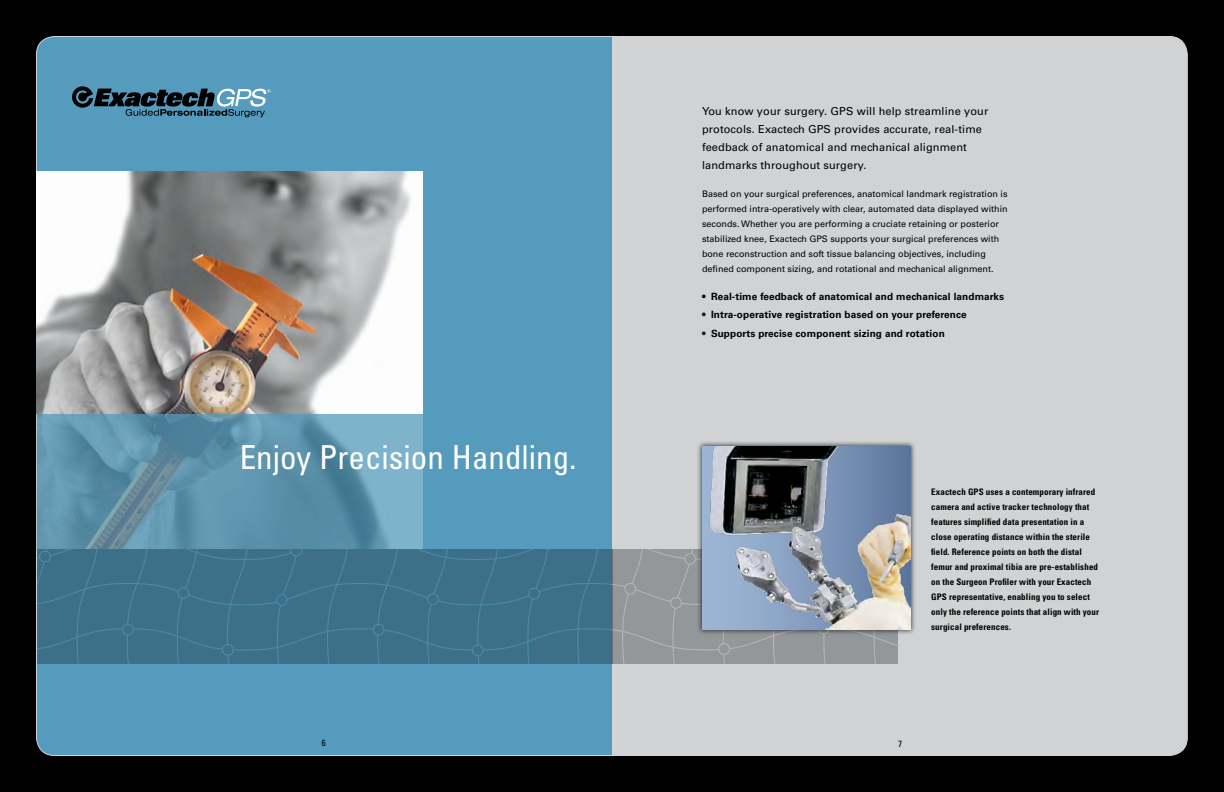
<style>
.page{position:relative;width:1224px;height:792px;background:#000}
.page>*{position:absolute;margin:0;border:0;box-sizing:border-box;transform-origin:0 0}
.t1{font:condensed 33px "Univers";color:#fff}
.t2{font:11px/18px "Univers";letter-spacing:.01em;color:#000}
.t3{font:700 10px "Univers";letter-spacing:.01em;color:#000}
.t4{font:9px/15px "Univers";color:#000}
.t5{font:700 condensed 9px/15px "Univers";letter-spacing:.01em;color:#000}
.t6{font:condensed 9px "Univers";color:#000}
</style>
<div class="page">
<div style="left:36px;top:36px;width:1151px;height:720px;background:#559bbd;border-radius:18px"></div>
<div style="left:612px;top:36px;width:575px;height:719px;background:#d0d2d4"></div>
<img style="left:37px;top:414px;width:386px;height:135px">
<img style="left:37px;top:171px;width:386px;height:243px">
<div style="left:37px;top:549px;width:575px;height:114px;background:#3d6f89"></div>
<div style="left:612px;top:549px;width:286px;height:114px;background:#94979a"></div>
<div style="left:696px;top:441px;width:220px;height:194px;background:#000;opacity:.75"></div>
<img style="left:703px;top:446px;width:208px;height:184px">
<svg style="left:72px;top:86px;width:198px;height:31px"></svg>
<p class="t1" style="left:240px;top:436px;width:338px">Enjoy Precision Handling.</p>
<p class="t2" style="left:702px;top:102px;width:288px">You know your surgery. GPS will help streamline your protocols. Exactech GPS provides accurate, real-time feedback of anatomical and mechanical alignment landmarks throughout surgery.</p>
<p class="t4" style="left:702px;top:187px;width:307px">Based on your surgical preferences, anatomical landmark registration is performed intra-operatively with clear, automated data displayed within seconds. Whether you are performing a cruciate retaining or posterior stabilized knee, Exactech GPS supports your surgical preferences with bone reconstruction and soft tissue balancing objectives, including defined component sizing, and rotational and mechanical alignment.</p>
<p class="t3" style="left:702px;top:290px;width:304px">• Real-time feedback of anatomical and mechanical landmarks</p>
<p class="t3" style="left:702px;top:309px;width:266px">• Intra-operative registration based on your preference</p>
<p class="t3" style="left:702px;top:327px;width:244px">• Supports precise component sizing and rotation</p>
<p class="t5" style="left:931px;top:484px;width:169px">Exactech GPS uses a contemporary infrared camera and active tracker technology that features simplified data presentation in a close operating distance within the sterile field. Reference points on both the distal femur and proximal tibia are pre-established on the Surgeon Profiler with your Exactech GPS representative, enabling you to select only the reference points that align with your surgical preferences.</p>
<p class="t6" style="left:322px;top:737px;width:5px">6</p>
<p class="t6" style="left:898px;top:738px;width:5px">7</p>
</div>
